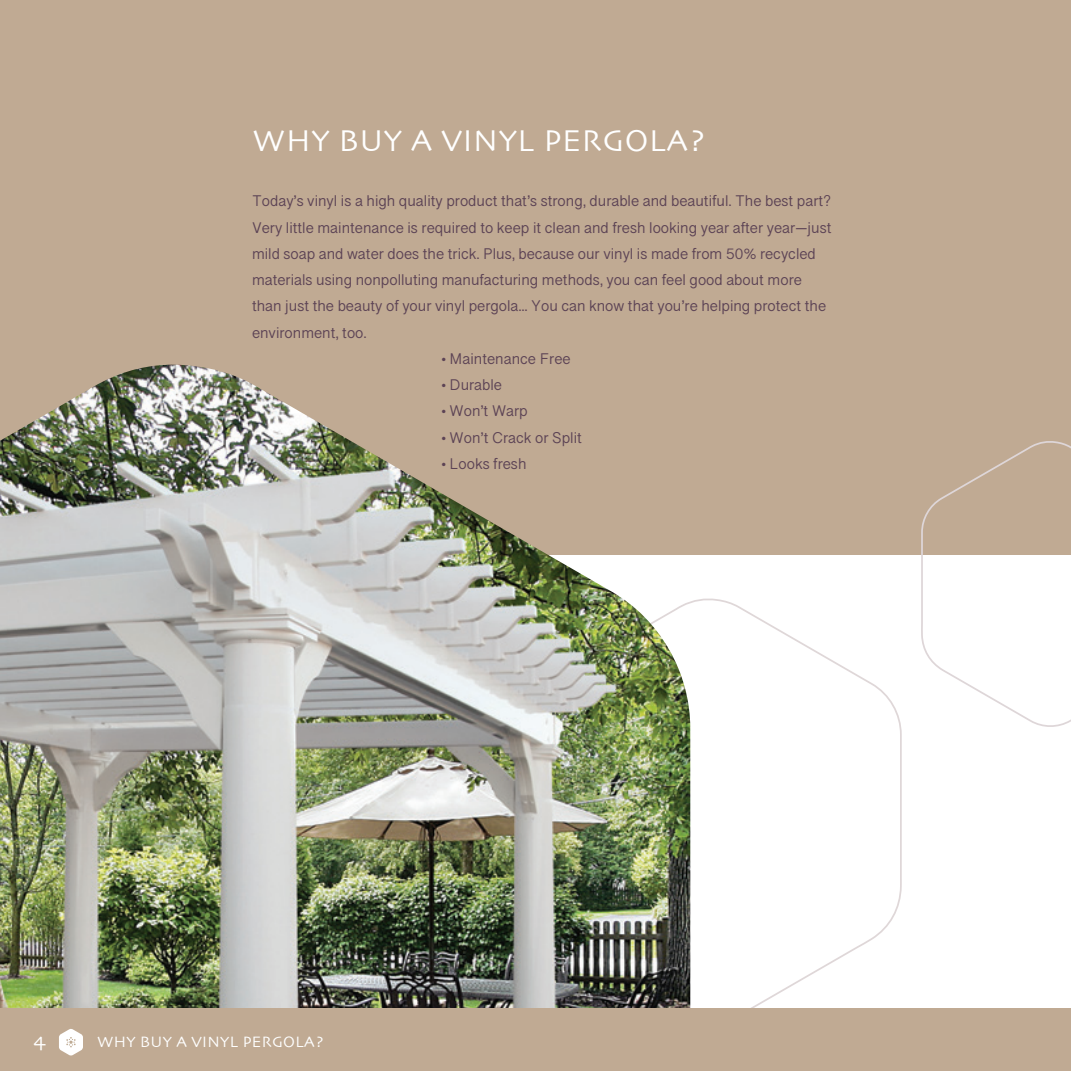
<style>
.page{position:relative;width:1071px;height:1071px;background:#fff}
.page>*{position:absolute;margin:0;border:0;box-sizing:border-box;transform-origin:0 0}
.t1{font:31.5px "Skia";letter-spacing:.02em;color:#fff}
.t2{font:21px "Skia";color:#fff}
.t3{font:15.75px/26.2px "Myanmar Sangam MN";color:#5c4355}
.t4{font:15.75px "Skia";letter-spacing:.02em;color:#fff}
</style>
<div class="page">
<div style="left:0;top:0;width:1071px;height:554px;background:#c0aa93"></div>
<svg style="left:690px;top:598px;width:212px;height:410px"></svg>
<img style="left:0;top:365px;width:690px;height:643px">
<div style="left:0;top:1008px;width:1071px;height:63px;background:#c0aa93"></div>
<svg style="left:920px;top:441px;width:151px;height:286px"></svg>
<svg style="left:59px;top:1029px;width:24px;height:27px"></svg>
<p class="t1" style="left:253px;top:122px;width:455px">WHY BUY A VINYL PERGOLA?</p>
<p class="t3" style="left:252px;top:188px;width:581px">Today’s vinyl is a high quality product that’s strong, durable and beautiful. The best part?<br>Very little maintenance is required to keep it clean and fresh looking year after year—just mild soap and water does the trick. Plus, because our vinyl is made from 50% recycled materials using nonpolluting manufacturing methods, you can feel good about more than just the beauty of your vinyl pergola... You can know that you’re helping protect the environment, too.</p>
<p class="t3" style="left:441px;top:345px;width:131px">• Maintenance Free</p>
<p class="t3" style="left:441px;top:372px;width:63px">• Durable</p>
<p class="t3" style="left:441px;top:398px;width:88px">• Won’t Warp</p>
<p class="t3" style="left:441px;top:424px;width:142px">• Won’t Crack or Split</p>
<p class="t3" style="left:441px;top:450px;width:87px">• Looks fresh</p>
<p class="t2" style="left:33px;top:1028px;width:14px">4</p>
<p class="t4" style="left:97px;top:1033px;width:228px">WHY BUY A VINYL PERGOLA?</p>
</div>
